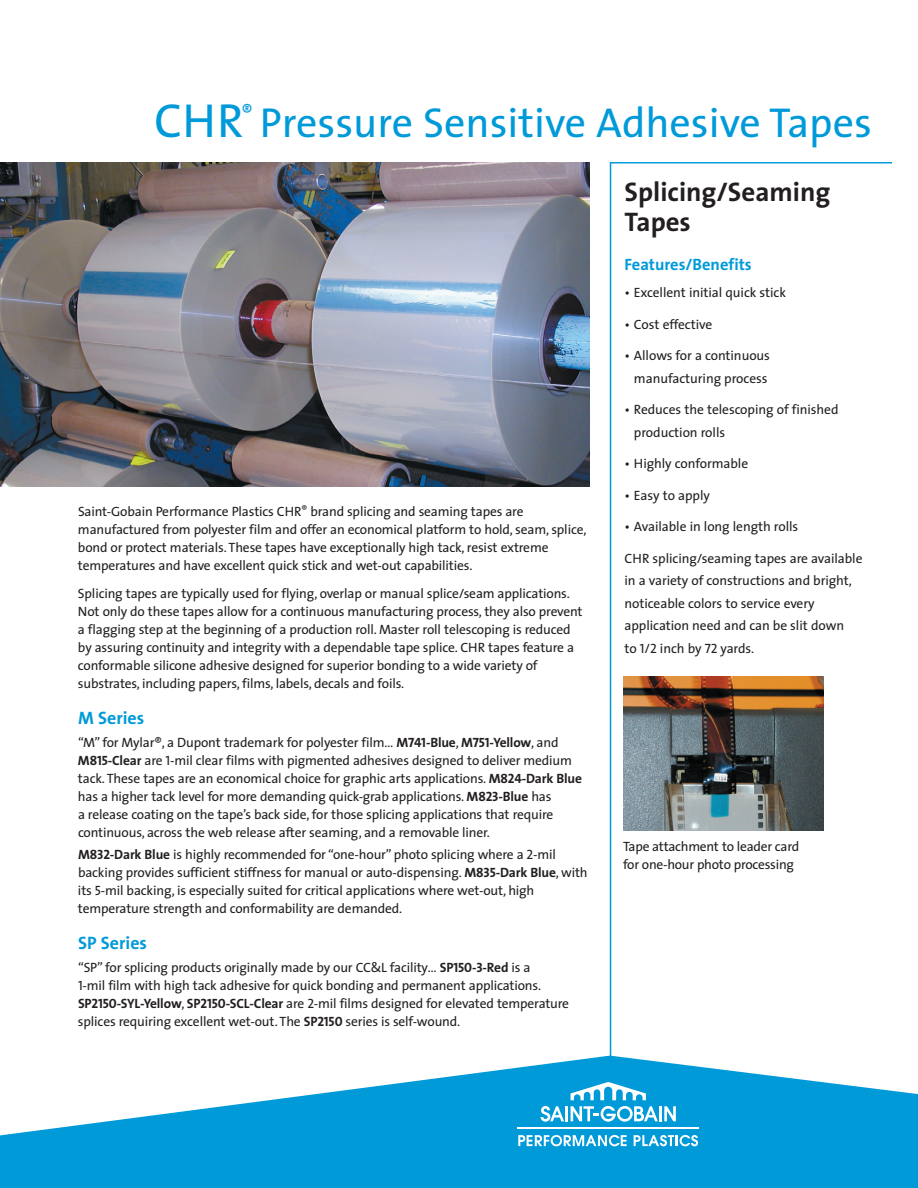
<style>
.page{position:relative;width:918px;height:1188px;background:#fff}
.page>*{position:absolute;margin:0;border:0;box-sizing:border-box;transform-origin:0 0}
.t1{font:48px "The Sans";color:#009ad9}
.t2{font:42px "The Sans";color:#009ad9}
.t3{font:700 27px/30px "The Sans";color:#231f20}
.t4{font:700 18px "The Sans";color:#009ad9}
.t5{font:700 16.5px "The Sans";color:#009ad9}
.t6{font:13.5px/18px "The Sans";letter-spacing:-.01em;color:#231f20}
.s1{font-family:"The Sans Bold Caps"}
.s2{font-weight:700}
.s3{font-family:"The Sans Caps"}
</style>
<div class="page">
<img style="left:0;top:162px;width:589px;height:324px">
<svg style="left:0;top:1056px;width:918px;height:132px;background:#26a9de"></svg>
<div style="left:37px;top:1040px;width:27px;height:27px;background:#fff;border-radius:50%"></div>
<svg style="left:76px;top:1056px;width:518px;height:43px"></svg>
<hr style="left:610px;top:162px;width:1px;height:907px;background:#009ad9">
<hr style="left:611px;top:162px;width:281px;height:2px;background:#009ad9">
<svg style="left:571px;top:1082px;width:75px;height:18px"></svg>
<hr style="left:517px;top:1127px;width:182px;height:2px;background:#fff">
<hr style="left:659px;top:1106px;width:3px;height:15px;background:#fff">
<svg style="left:664px;top:1106px;width:12px;height:15px"></svg>
<hr style="left:565px;top:1106px;width:3px;height:15px;background:#fff">
<svg style="left:541px;top:1106px;width:23px;height:16px"></svg>
<svg style="left:571px;top:1106px;width:87px;height:16px"></svg>
<svg style="left:518px;top:1135px;width:109px;height:11px"></svg>
<svg style="left:634px;top:1135px;width:64px;height:11px"></svg>
<img style="left:623px;top:676px;width:201px;height:155px">
<h1 class="t1" style="left:154px;top:102px;width:91px">CHR</h1>
<h2 class="t2" style="left:242px;top:107px;width:632px"><sup>®</sup> Pressure Sensitive Adhesive Tapes</h2>
<p class="t6" style="left:78px;top:504px;width:510px">Saint-Gobain Performance Plastics CHR<sup>®</sup> brand splicing and seaming tapes are manufactured from polyester film and offer an economical platform to hold, seam, splice, bond or protect materials. These tapes have exceptionally high tack, resist extreme temperatures and have excellent quick stick and wet-out capabilities.</p>
<p class="t6" style="left:78px;top:586px;width:506px">Splicing tapes are typically used for flying, overlap or manual splice/seam applications.<br>Not only do these tapes allow for a continuous manufacturing process, they also prevent a flagging step at the beginning of a production roll. Master roll telescoping is reduced by assuring continuity and integrity with a dependable tape splice. CHR tapes feature a conformable silicone adhesive designed for superior bonding to a wide variety of substrates, including papers, films, labels, decals and foils.</p>
<h3 class="t4" style="left:78px;top:711px;width:68px">M Series</h3>
<p class="t6" style="left:78px;top:735px;width:505px">“M” for Mylar®, a Dupont trademark for polyester film… <span class="s1">M741</span><span class="s2">-Blue</span>, <span class="s1">M751</span><span class="s2">-Yellow</span>, and <span class="s1">M815</span><span class="s2">-Clear</span> are <span class="s3">1</span>-mil clear films with pigmented adhesives designed to deliver medium tack. These tapes are an economical choice for graphic arts applications. <span class="s1">M824</span><span class="s2">-Dark Blue </span>has a higher tack level for more demanding quick-grab applications. <span class="s1">M823</span><span class="s2">-Blue</span> has<br>a release coating on the tape’s back side, for those splicing applications that require continuous, across the web release after seaming, and a removable liner.</p>
<p class="t6" style="left:78px;top:847px;width:511px"><span class="s1">M832</span><span class="s2">-Dark Blue</span> is highly recommended for “one-hour” photo splicing where a <span class="s3">2</span>-mil backing provides sufficient stiffness for manual or auto-dispensing. <span class="s1">M835</span><span class="s2">-Dark Blue</span>, with its <span class="s3">5</span>-mil backing, is especially suited for critical applications where wet-out, high temperature strength and conformability are demanded.</p>
<h3 class="t4" style="left:78px;top:936px;width:71px">SP Series</h3>
<p class="t6" style="left:78px;top:960px;width:493px">“SP” for splicing products originally made by our CC&amp;L facility… <span class="s1">SP150-3-</span><span class="s2">Red</span> is a<br><span class="s3">1-</span>mil film with high tack adhesive for quick bonding and permanent applications.<br><span class="s1">SP2150-SYL</span><span class="s2">-Yellow</span>, <span class="s1">SP2150-SCL</span><span class="s2">-Clear</span> are <span class="s3">2</span>-mil films designed for elevated temperature splices requiring excellent wet-out. The <span class="s1">SP2150</span> series is self-wound.</p>
<h3 class="t3" style="left:625px;top:180px;width:207px">Splicing/Seaming<br>Tapes</h3>
<p class="t5" style="left:625px;top:258px;width:129px">Features/Benefits</p>
<p class="t6" style="left:625px;top:285px;width:163px">• Excellent initial quick stick</p>
<p class="t6" style="left:625px;top:316px;width:89px">• Cost effective</p>
<p class="t6" style="left:625px;top:346px;width:147px;line-height:22.5px;text-align:center">• Allows for a continuous manufacturing process</p>
<p class="t6" style="left:634px;top:400px;width:206px;line-height:22.5px;text-indent:-9px">• Reduces the telescoping of finished production rolls</p>
<p class="t6" style="left:625px;top:456px;width:125px">• Highly conformable</p>
<p class="t6" style="left:625px;top:487px;width:87px">• Easy to apply</p>
<p class="t6" style="left:625px;top:519px;width:175px">• Available in long length rolls</p>
<p class="t6" style="left:625px;top:548px;width:240px;line-height:22.5px">CHR splicing/seaming tapes are available in a variety of constructions and bright, noticeable colors to service every application need and can be slit down<br>to <span class="s3">1/2</span> inch by <span class="s3">72</span> yards.</p>
<p class="t6" style="left:623px;top:838px;width:178px">Tape attachment to leader card for one-hour photo processing</p>
</div>
